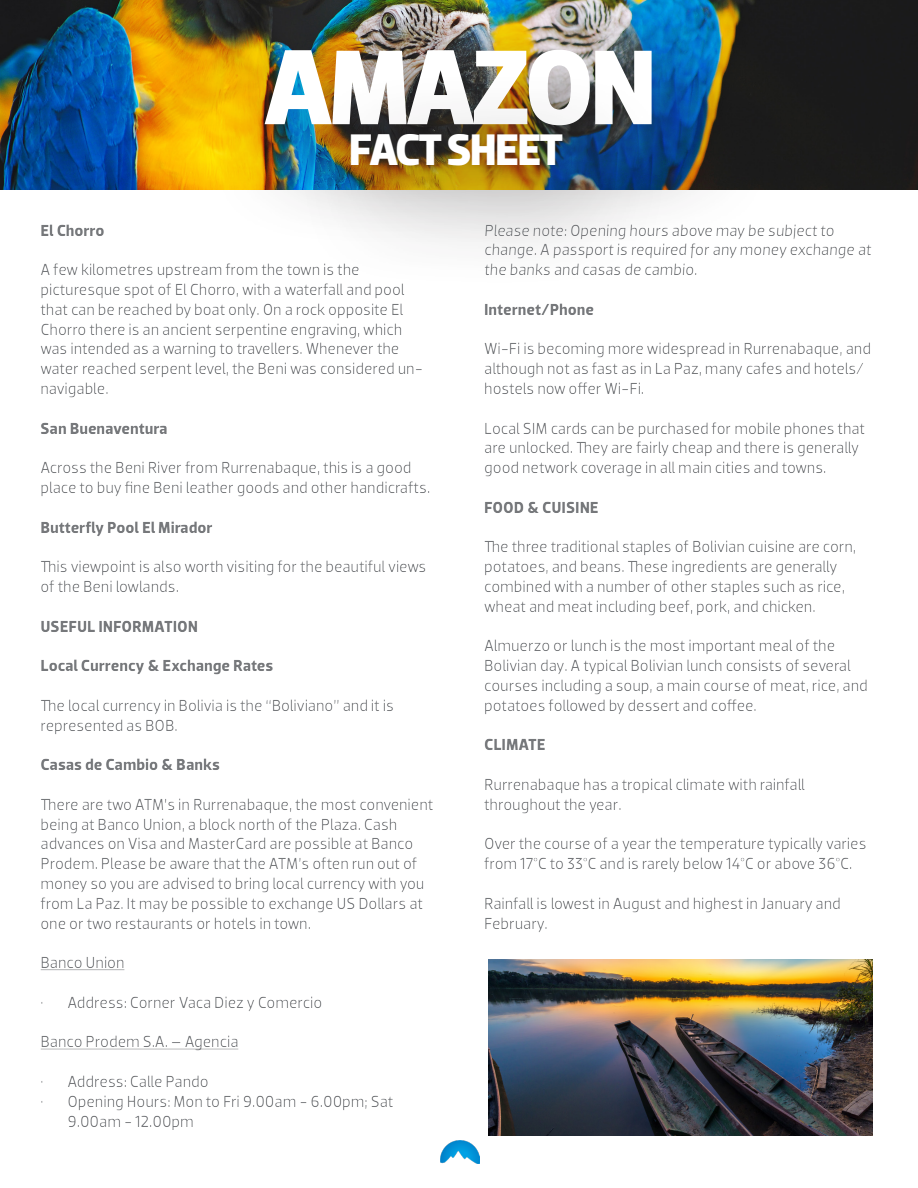
<style>
.page{position:relative;width:918px;height:1188px;background:#fff}
.page>*{position:absolute;margin:0;border:0;box-sizing:border-box;transform-origin:0 0}
.t1{font:700 108px "Dobra";letter-spacing:-.045em;color:#fff}
.t2{font:700 45px "Dobra";letter-spacing:-.04em;color:#fff}
.t3{font:16.5px/19.8px "Dobra";color:#76787b}
.t4{font:700 16.5px "Dobra";color:#76787b}
.t5{font:italic 16.5px/19.8px "Dobra";color:#76787b}
</style>
<div class="page">
<img style="left:441px;top:1140px;width:38px;height:23px">
<img style="left:0;top:0;width:918px;height:190px">
<div style="left:208px;top:0;width:567px;height:249px;background:#231f20;opacity:.75"></div>
<div style="left:292px;top:70px;width:384px;height:219px;background:#231f20;opacity:.75"></div>
<hr style="left:40px;top:969px;width:85px;height:1px;background:#76787b">
<hr style="left:40px;top:1049px;width:199px;height:1px;background:#76787b">
<img style="left:489px;top:959px;width:383px;height:177px">
<h1 class="t1" style="left:263px;top:24px;width:395px">AMAZON</h1>
<h2 class="t2" style="left:349px;top:124px;width:216px">FACT SHEET</h2>
<p class="t4" style="left:40px;top:220px;width:66px">El Chorro</p>
<p class="t3" style="left:40px;top:260px;width:384px">A few kilometres upstream from the town is the picturesque spot of El Chorro, with a waterfall and pool that can be reached by boat only. On a rock opposite El Chorro there is an ancient serpentine engraving, which was intended as a warning to travellers. Whenever the water reached serpent level, the Beni was considered un&shy;navigable.</p>
<p class="t4" style="left:40px;top:418px;width:128px">San Buenaventura</p>
<p class="t3" style="left:40px;top:458px;width:391px">Across the Beni River from Rurrenabaque, this is a good place to buy fine Beni leather goods and other handicrafts.</p>
<p class="t4" style="left:40px;top:517px;width:174px">Butterfly Pool El Mirador</p>
<p class="t3" style="left:40px;top:557px;width:387px">This viewpoint is also worth visiting for the beautiful views of the Beni lowlands.</p>
<p class="t4" style="left:40px;top:616px;width:159px">USEFUL INFORMATION</p>
<p class="t4" style="left:40px;top:656px;width:235px">Local Currency &amp; Exchange Rates</p>
<p class="t3" style="left:40px;top:695px;width:355px">The local currency in Bolivia is the “Boliviano” and it is represented as BOB.</p>
<p class="t4" style="left:40px;top:755px;width:181px">Casas de Cambio &amp; Banks</p>
<p class="t3" style="left:40px;top:794px;width:394px">There are two ATM’s in Rurrenabaque, the most convenient being at Banco Union, a block north of the Plaza. Cash advances on Visa and MasterCard are possible at Banco Prodem. Please be aware that the ATM’s often run out of money so you are advised to bring local currency with you from La Paz. It may be possible to exchange US Dollars at one or two restaurants or hotels in town.</p>
<p class="t3" style="left:40px;top:953px;width:86px">Banco Union</p>
<p class="t3" style="left:40px;top:992px;width:283px">• Address: Corner Vaca Diez y Comercio</p>
<p class="t3" style="left:40px;top:1032px;width:200px">Banco Prodem S.A. – Agencia</p>
<p class="t3" style="left:40px;top:1072px;width:170px">• Address: Calle Pando</p>
<p class="t3" style="left:67px;top:1091px;width:327px;text-indent:-27px">• Opening Hours: Mon to Fri 9.00am - 6.00pm; Sat<br>9.00am - 12.00pm</p>
<p class="t5" style="left:484px;top:220px;width:389px">Please note: Opening hours above may be subject to change. A passport is required for any money exchange at the banks and casas de cambio.</p>
<p class="t4" style="left:484px;top:300px;width:112px">Internet/Phone</p>
<p class="t3" style="left:484px;top:339px;width:388px">Wi-Fi is becoming more widespread in Rurrenabaque, and although not as fast as in La Paz, many cafes and hotels/ hostels now offer Wi-Fi.</p>
<p class="t3" style="left:484px;top:418px;width:383px">Local SIM cards can be purchased for mobile phones that are unlocked. They are fairly cheap and there is generally good network coverage in all main cities and towns.</p>
<p class="t4" style="left:484px;top:498px;width:116px">FOOD &amp; CUISINE</p>
<p class="t3" style="left:484px;top:537px;width:373px">The three traditional staples of Bolivian cuisine are corn, potatoes, and beans. These ingredients are generally combined with a number of other staples such as rice, wheat and meat including beef, pork, and chicken.</p>
<p class="t3" style="left:484px;top:636px;width:385px">Almuerzo or lunch is the most important meal of the Bolivian day. A typical Bolivian lunch consists of several courses including a soup, a main course of meat, rice, and potatoes followed by dessert and coffee.</p>
<p class="t4" style="left:484px;top:735px;width:63px">CLIMATE</p>
<p class="t3" style="left:484px;top:775px;width:322px">Rurrenabaque has a tropical climate with rainfall throughout the year.</p>
<p class="t3" style="left:484px;top:834px;width:384px">Over the course of a year the temperature typically varies from 17°C to 33°C and is rarely below 14°C or above 36°C.</p>
<p class="t3" style="left:484px;top:893px;width:358px">Rainfall is lowest in August and highest in January and<br>February.</p>
</div>
